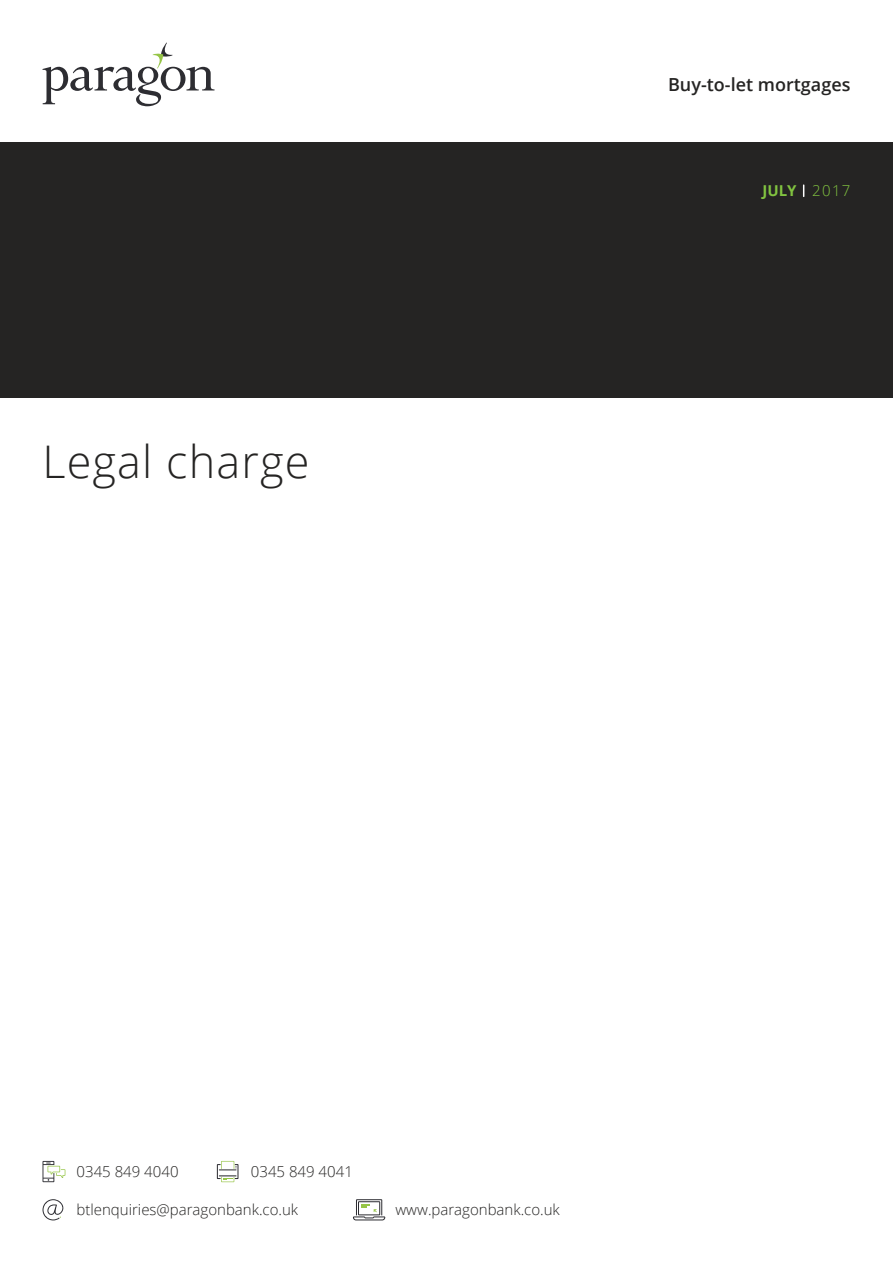
<style>
.page{position:relative;width:893px;height:1263px;background:#fff}
.page>*{position:absolute;margin:0;border:0;box-sizing:border-box;transform-origin:0 0}
._02__Main_Title{font:300 45px "Open Sans";letter-spacing:.025em;color:#252423}
._01__CoverTitle{font:600 18px "Open Sans";color:#252423}
._01_Contact_Details{font:300 15px "Open Sans";color:#252423}
._01__Header_Date{font:700 15px "Open Sans";color:#81c340}
._01__Header_Date-2{font:300 15px "Open Sans";color:#81c340}
</style>
<div class="page">
<svg style="left:43px;top:43px;width:171px;height:63px"></svg>
<div style="left:0;top:143px;width:893px;height:255px;background:#252423"></div>
<svg style="left:43px;top:1161px;width:22px;height:21px"></svg>
<svg style="left:217px;top:1161px;width:21px;height:21px"></svg>
<svg style="left:353px;top:1199px;width:32px;height:21px"></svg>
<svg style="left:43px;top:1199px;width:20px;height:21px"></svg>
<p class="_02__Main_Title" style="left:43px;top:431px;width:268px">Legal charge</p>
<p class="_01__CoverTitle" style="left:668px;top:73px;width:184px">Buy-to-let mortgages</p>
<p class="_01__Header_Date" style="left:762px;top:180px;width:36px">JULY</p>
<p class="_01__Header_Date-2" style="left:812px;top:180px;width:40px">2017</p>
<p class="_01_Contact_Details" style="left:77px;top:1161px;width:104px">0345 849 4040</p>
<p class="_01_Contact_Details" style="left:251px;top:1161px;width:104px">0345 849 4041</p>
<p class="_01_Contact_Details" style="left:77px;top:1199px;width:223px">btlenquiries@paragonbank.co.uk</p>
<p class="_01_Contact_Details" style="left:395px;top:1199px;width:166px">www.paragonbank.co.uk</p>
</div>
